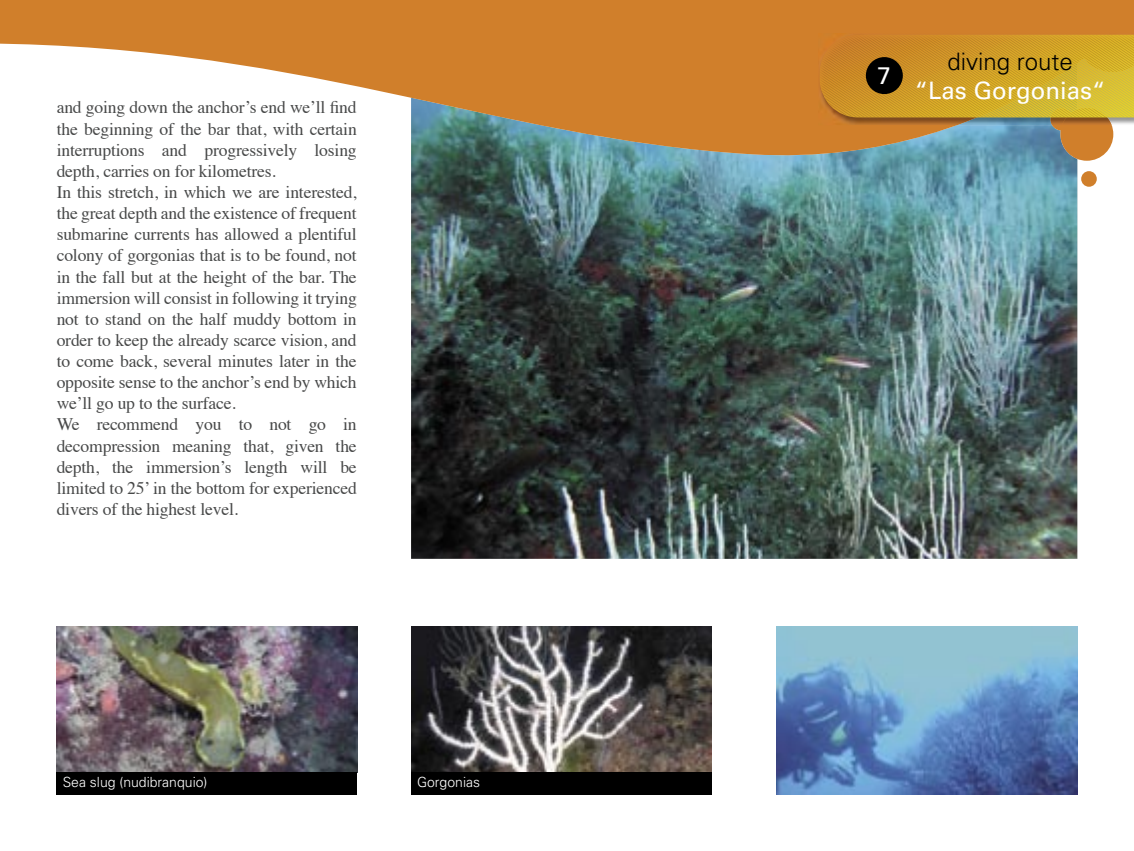
<style>
.page{position:relative;width:1134px;height:851px;background:#fff}
.page>*{position:absolute;margin:0;border:0;box-sizing:border-box;transform-origin:0 0}
.t1{font:24px "Univers LT Std";color:#fff}
.t2{font:300 24px "Univers LT Std";color:#000}
.t3{font:17.6px/21.2px "Times";letter-spacing:-.01em;color:#474848}
.t4{font:300 14px "Univers LT Std";color:#fff}
</style>
<div class="page">
<img style="left:411px;top:170px;width:666px;height:388px">
<img style="left:777px;top:626px;width:300px;height:168px">
<img style="left:411px;top:626px;width:301px;height:146px">
<svg style="left:0;top:0;width:1114px;height:170px;fill:#d07f2b"></svg>
<div style="left:1081px;top:171px;width:16px;height:16px;background:#d07f2b;border-radius:50%"></div>
<img style="left:1116px;top:117px;width:18px;height:7px">
<img style="left:818px;top:33px;width:298px;height:92px">
<svg style="left:820px;top:0;width:314px;height:117px;background:#cf9629"></svg>
<div style="left:866px;top:57px;width:37px;height:37px;background:#000;border-radius:50%"></div>
<img style="left:57px;top:626px;width:300px;height:146px">
<div style="left:57px;top:772px;width:300px;height:22px;background:#000"></div>
<div style="left:411px;top:772px;width:300px;height:22px;background:#000"></div>
<p class="t3" style="left:57px;top:95px;width:302px">and going down the anchor’s end we’ll find the beginning of the bar that, with certain interruptions and progressively losing depth, carries on for kilometres.<br>In this stretch, in which we are interested, the great depth and the existence of frequent submarine currents has allowed a plentiful colony of gorgonias that is to be found, not in the fall but at the height of the bar. The immersion will consist in following it trying not to stand on the half muddy bottom in order to keep the already scarce vision, and to come back, several minutes later in the opposite sense to the anchor’s end by which we’ll go up to the surface.<br>We recommend you to not go in decompression meaning that, given the depth, the immersion’s length will be limited to 25’ in the bottom for experienced divers of the highest level.</p>
<p class="t4" style="left:63px;top:773px;width:146px">Sea slug (nudibranquio)</p>
<p class="t4" style="left:417px;top:773px;width:65px">Gorgonias</p>
<h1 class="t1" style="left:878px;top:62px;width:15px">7</h1>
<h1 class="t2" style="left:947px;top:47px;width:127px">diving route</h1>
<h1 class="t1" style="left:915px;top:76px;width:192px">“Las Gorgonias“</h1>
</div>
